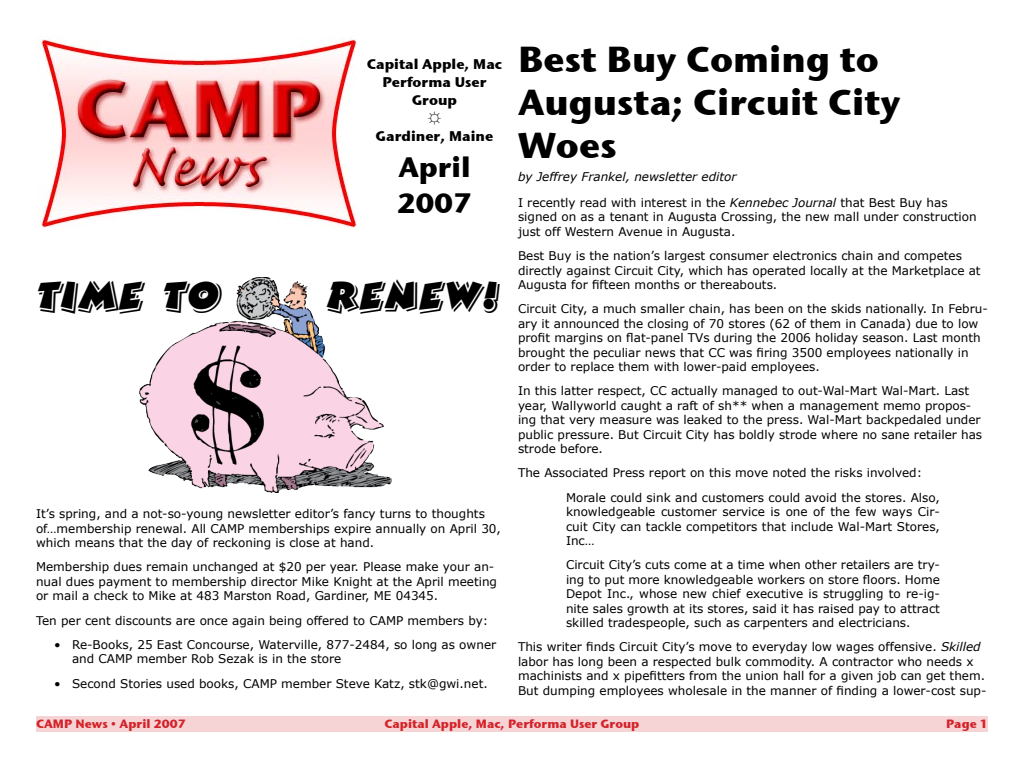
<style>
.page{position:relative;width:1024px;height:768px;background:#fff}
.page>*{position:absolute;margin:0;border:0;box-sizing:border-box;transform-origin:0 0}
.t1{font:48px "Bertram LET";color:#000}
.t2{font:36px/43.2px "Stone Sans ITCTT Bold";color:#000}
.t3{font:28px/36px "Stone Sans ITCTT Bold";color:#000}
.t4{font:14px/18px "Stone Sans ITCTT Bold";color:#000;text-align:center}
.t5{font:14px "Century";color:#000}
.t6{font:12px/14.4px "Verdana";color:#000}
.t7{font:italic 12px/26.4px "Verdana";color:#000}
.t8{font:12px "Stone Sans ITCTT Bold";color:#d2232a}
.s1{font-style:normal}
.s2{font-style:italic}
</style>
<div class="page">
<div style="left:36px;top:716px;width:952px;height:16px;background:#f6d3d4"></div>
<img style="left:36px;top:37px;width:321px;height:191px">
<img style="left:139px;top:277px;width:252px;height:216px">
<p class="t4" style="left:367px;top:55px;width:137px">Capital Apple, Mac<br>Performa User<br>Group</p>
<p class="t5" style="left:428px;top:107px;width:14px">☼</p>
<p class="t4" style="left:376px;top:127px;width:119px">Gardiner, Maine</p>
<h3 class="t3" style="left:397px;top:149px;width:76px">April<br>2007</h3>
<h1 class="t1" style="left:36px;top:268px;width:188px">TIME TO</h1>
<h1 class="t1" style="left:327px;top:268px;width:175px">RENEW!</h1>
<p class="t6" style="left:36px;top:506px;width:466px">It’s spring, and a not-so-young newsletter editor’s fancy turns to thoughts of…membership renewal. All CAMP memberships expire annually on April 30, which means that the day of reckoning is close at hand.</p>
<p class="t6" style="left:36px;top:559px;width:463px">Membership dues remain unchanged at $20 per year. Please make your an&shy;nual dues payment to membership director Mike Knight at the April meeting or mail a check to Mike at 483 Marston Road, Gardiner, ME 04345.</p>
<p class="t6" style="left:72px;top:608px;width:426px;line-height:24.4px;text-indent:-36px">Ten per cent discounts are once again being offered to CAMP members by:<br>Re-Books, 25 East Concourse, Waterville, 877-2484, so long as owner</p>
<p class="t6" style="left:72px;top:646px;width:417px;line-height:24.4px">and CAMP member Rob Sezak is in the store<br>Second Stories used books, CAMP member Steve Katz, stk@gwi.net.</p>
<p class="t6" style="left:54px;top:637px;width:8px">•</p>
<p class="t6" style="left:54px;top:676px;width:8px">•</p>
<h2 class="t2" style="left:518px;top:37px;width:384px">Best Buy Coming to<br>Augusta; Circuit City<br>Woes</h2>
<p class="t7" style="left:518px;top:163px;width:431px">by Jeffrey Frankel, newsletter editor<br><span class="s1">I recently read with interest in the</span> Kennebec Journal <span class="s1">that Best Buy has</span></p>
<p class="t6" style="left:518px;top:209px;width:460px">signed on as a tenant in Augusta Crossing, the new mall under construction just off Western Avenue in Augusta.</p>
<p class="t6" style="left:518px;top:248px;width:464px">Best Buy is the nation’s largest consumer electronics chain and competes directly against Circuit City, which has operated locally at the Marketplace at<br>Augusta for fifteen months or thereabouts.</p>
<p class="t6" style="left:518px;top:301px;width:471px">Circuit City, a much smaller chain, has been on the skids nationally. In Febru&shy;ary it announced the closing of 70 stores (62 of them in Canada) due to low profit margins on flat-panel TVs during the 2006 holiday season. Last month brought the peculiar news that CC was firing 3500 employees nationally in order to replace them with lower-paid employees.</p>
<p class="t6" style="left:518px;top:383px;width:466px">In this latter respect, CC actually managed to out-Wal-Mart Wal-Mart. Last year, Wallyworld caught a raft of sh** when a management memo propos&shy;ing that very measure was leaked to the press. Wal-Mart backpedaled under public pressure. But Circuit City has boldly strode where no sane retailer has strode before.</p>
<p class="t6" style="left:566px;top:460px;width:375px;line-height:24.4px;text-indent:-48px">The Associated Press report on this move noted the risks involved:<br>Morale could sink and customers could avoid the stores. Also,</p>
<p class="t6" style="left:566px;top:504px;width:376px;text-align:justify">knowledgeable customer service is one of the few ways Cir&shy;cuit City can tackle competitors that include Wal-Mart Stores, Inc…</p>
<p class="t6" style="left:566px;top:557px;width:375px;text-align:justify">Circuit City’s cuts come at a time when other retailers are try&shy;ing to put more knowledgeable workers on store floors. Home Depot Inc., whose new chief executive is struggling to re-ig&shy;nite sales growth at its stores, said it has raised pay to attract skilled tradespeople, such as carpenters and electricians.</p>
<p class="t6" style="left:518px;top:639px;width:470px">This writer finds Circuit City’s move to everyday low wages offensive. <span class="s2">Skilled </span>labor has long been a respected bulk commodity. A contractor who needs x machinists and x pipefitters from the union hall for a given job can get them.<br>But dumping employees wholesale in the manner of finding a lower-cost sup-</p>
<p class="t8" style="left:36px;top:716px;width:151px">CAMP News • April 2007</p>
<p class="t8" style="left:385px;top:716px;width:256px">Capital Apple, Mac, Performa User Group</p>
<p class="t8" style="left:946px;top:716px;width:32px">Page</p>
</div>
